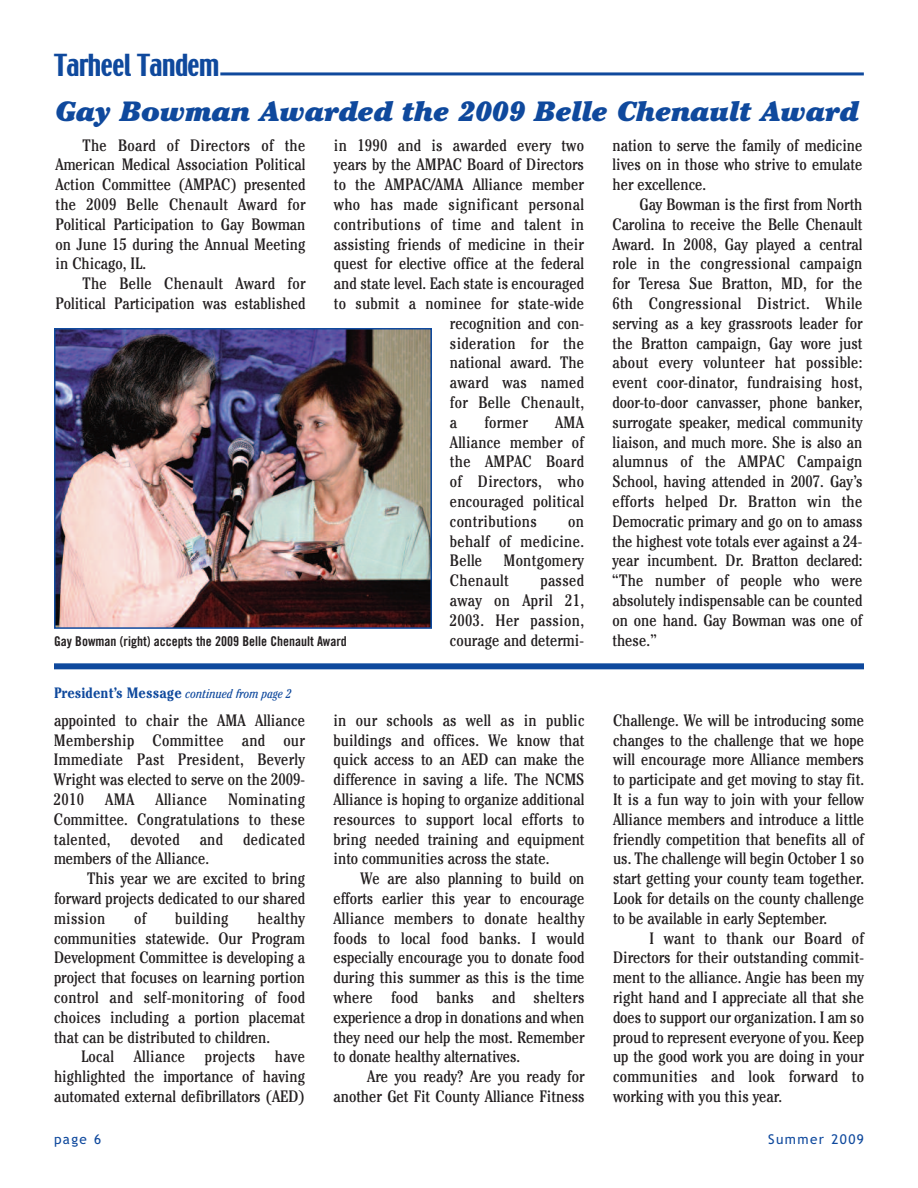
<style>
.page{position:relative;width:918px;height:1188px;background:#fff}
.page>*{position:absolute;margin:0;border:0;box-sizing:border-box;transform-origin:0 0}
.t1{font:italic 900 27.6px "Cheltenham IT Cby BT";color:#0f499d}
.t2{font:27px "Techno";letter-spacing:-.02em;color:#0f499d}
.t3{font:condensed 16.5px/19.8px "Cheltenham";color:#231f20;text-align:justify}
.t4{font:condensed 16.5px/19.8px "Cheltenham";letter-spacing:.02em;color:#231f20}
.t5{font:700 condensed 15px "Cheltenham";color:#0f499d}
.t6{font:13.5px "Trade Gothic Bold Cond Twenty";color:#231f20}
.t7{font:13.5px "Trebuchet MS";letter-spacing:.105em;color:#0f499d}
.s1{font-weight:400;font-style:italic;font-size:12.75px}
</style>
<div class="page">
<hr style="left:220px;top:72px;width:644px;height:3px;background:#0f499d">
<div style="left:54px;top:663px;width:810px;height:6px;background:#0f499d"></div>
<img style="left:57px;top:331px;width:372px;height:295px">
<div style="left:54px;top:328px;width:378px;height:301px;border:2px solid #0f499d"></div>
<h2 class="t2" style="left:54px;top:50px;width:167px">Tarheel Tandem</h2>
<h1 class="t1" style="left:56px;top:101px;width:806px">Gay Bowman Awarded the 2009 Belle Chenault Award</h1>
<p class="t4" style="left:334px;top:136px;width:252px">in 1990 and is awarded every two</p>
<p class="t3" style="left:334px;top:156px;width:252px">years by the AMPAC Board of Directors</p>
<p class="t3" style="left:334px;top:176px;width:252px">to the AMPAC/AMA Alliance member</p>
<p class="t4" style="left:334px;top:196px;width:252px">who has made significant personal</p>
<p class="t4" style="left:334px;top:216px;width:252px">contributions of time and talent in</p>
<p class="t3" style="left:334px;top:235px;width:252px">assisting friends of medicine in their</p>
<p class="t3" style="left:334px;top:255px;width:251px">quest for elective office at the federal</p>
<p class="t3" style="left:334px;top:275px;width:252px">and state level. Each state is encouraged</p>
<p class="t3" style="left:334px;top:295px;width:252px">to submit a nominee for state-wide</p>
<p class="t3" style="left:450px;top:315px;width:136px">recognition and con-</p>
<p class="t4" style="left:450px;top:334px;width:136px">sideration for the</p>
<p class="t3" style="left:450px;top:354px;width:136px">national award. The</p>
<p class="t4" style="left:450px;top:374px;width:136px">award was named</p>
<p class="t4" style="left:450px;top:394px;width:136px">for Belle Chenault,</p>
<p class="t3" style="left:450px;top:414px;width:9px">a</p>
<p class="t3" style="left:484px;top:414px;width:45px">former</p>
<p class="t3" style="left:55px;top:136px;width:252px;text-indent:27px">The Board of Directors of the American Medical Association Political Action Committee (AMPAC) presented the 2009 Belle Chenault Award for Political Participation to Gay Bowman on June 15 during the Annual Meeting in Chicago, IL.</p>
<p class="t3" style="left:56px;top:275px;width:252px;text-align:right">The Belle Chenault Award for<br>Political Participation was established</p>
<p class="t3" style="left:450px;top:414px;width:136px;text-indent:105px">AMA Alliance member of the AMPAC Board of Directors, who encouraged political contributions</p>
<p class="t3" style="left:450px;top:513px;width:136px;text-indent:118px">on behalf of medicine.<br>Belle</p>
<p class="t4" style="left:450px;top:552px;width:136px;text-indent:54px">Montgomery<br>Chenault</p>
<p class="t3" style="left:450px;top:572px;width:136px;text-indent:90px">passed away on April 21, 2003. Her passion, courage and determi-</p>
<p class="t6" style="left:54px;top:636px;width:294px">Gay Bowman (right) accepts the 2009 Belle Chenault Award</p>
<p class="t5" style="left:54px;top:688px;width:239px">President’s Message <span class="s1">continued from page 2</span></p>
<p class="t3" style="left:54px;top:712px;width:253px">appointed to chair the AMA Alliance Membership Committee and our Immediate Past President, Beverly Wright was elected to serve on the 2009- 2010</p>
<p class="t3" style="left:105px;top:791px;width:31px">AMA</p>
<p class="t4" style="left:155px;top:791px;width:53px">Alliance</p>
<p class="t3" style="left:54px;top:791px;width:253px;text-indent:174px">Nominating Committee. Congratulations to these talented, devoted and dedicated members of the Alliance.</p>
<p class="t3" style="left:54px;top:870px;width:253px;text-indent:33px">This year we are excited to bring forward projects dedicated to our shared mission</p>
<p class="t3" style="left:134px;top:910px;width:14px">of</p>
<p class="t4" style="left:175px;top:910px;width:55px">building</p>
<p class="t3" style="left:54px;top:910px;width:253px;text-indent:203px">healthy communities statewide. Our Program Development Committee is developing a project that focuses on learning portion control and self-monitoring of food choices including a portion placemat that can be distributed to children.</p>
<p class="t3" style="left:54px;top:1048px;width:253px;text-indent:27px">Local Alliance projects have highlighted the importance of having automated external defibrillators (AED)</p>
<p class="t3" style="left:334px;top:712px;width:253px">in our schools as well as in public buildings and offices. We know that quick access to an AED can make the difference in saving a life. The NCMS Alliance is hoping to organize additional resources to support local efforts to bring needed training and equipment into communities across the state.</p>
<p class="t3" style="left:334px;top:870px;width:253px;text-indent:27px">We are also planning to build on efforts earlier this year to encourage Alliance members to donate healthy foods to local food banks. I would especially encourage you to donate food during this summer as this is the time where food banks and shelters experience a drop in donations and when they need our help the most. Remember to donate healthy alternatives.</p>
<p class="t3" style="left:334px;top:1068px;width:253px;text-align:right">Are you ready? Are you ready for another Get Fit County Alliance Fitness</p>
<p class="t3" style="left:612px;top:136px;width:252px">nation to serve the family of medicine lives on in those who strive to emulate her excellence.</p>
<p class="t3" style="left:612px;top:196px;width:252px;text-indent:27px">Gay Bowman is the first from North Carolina to receive the Belle Chenault Award. In 2008, Gay played a central role in the congressional campaign for Teresa Sue Bratton, MD, for the 6th Congressional District. While serving as a key grassroots leader for the Bratton campaign, Gay wore just about every volunteer hat possible: event coor-dinator, fundraising host, door-to-door canvasser, phone banker, surrogate speaker, medical community liaison, and much more. She is also an alumnus of the AMPAC Campaign School, having attended in 2007. Gay’s efforts helped Dr. Bratton win the Democratic primary and go on to amass the highest vote totals ever against a 24- year incumbent. Dr. Bratton declared: “The number of people who were absolutely indispensable can be counted on one hand. Gay Bowman was one of these.”</p>
<p class="t3" style="left:613px;top:712px;width:253px">Challenge. We will be introducing some changes to the challenge that we hope will encourage more Alliance members to participate and get moving to stay fit.<br>It is a fun way to join with your fellow Alliance members and introduce a little friendly competition that benefits all of us. The challenge will begin October 1 so start getting your county team together.<br>Look for details on the county challenge to be available in early September.</p>
<p class="t3" style="left:613px;top:930px;width:253px;text-indent:36px">I want to thank our Board of Directors for their outstanding commit&shy;ment to the alliance. Angie has been my right hand and I appreciate all that she does to support our organization. I am so proud to represent everyone of you. Keep up the good work you are doing in your communities and look forward to working with you this year.</p>
<p class="t7" style="left:54px;top:1132px;width:49px">page 6</p>
<p class="t7" style="left:768px;top:1132px;width:97px">Summer 2009</p>
</div>
